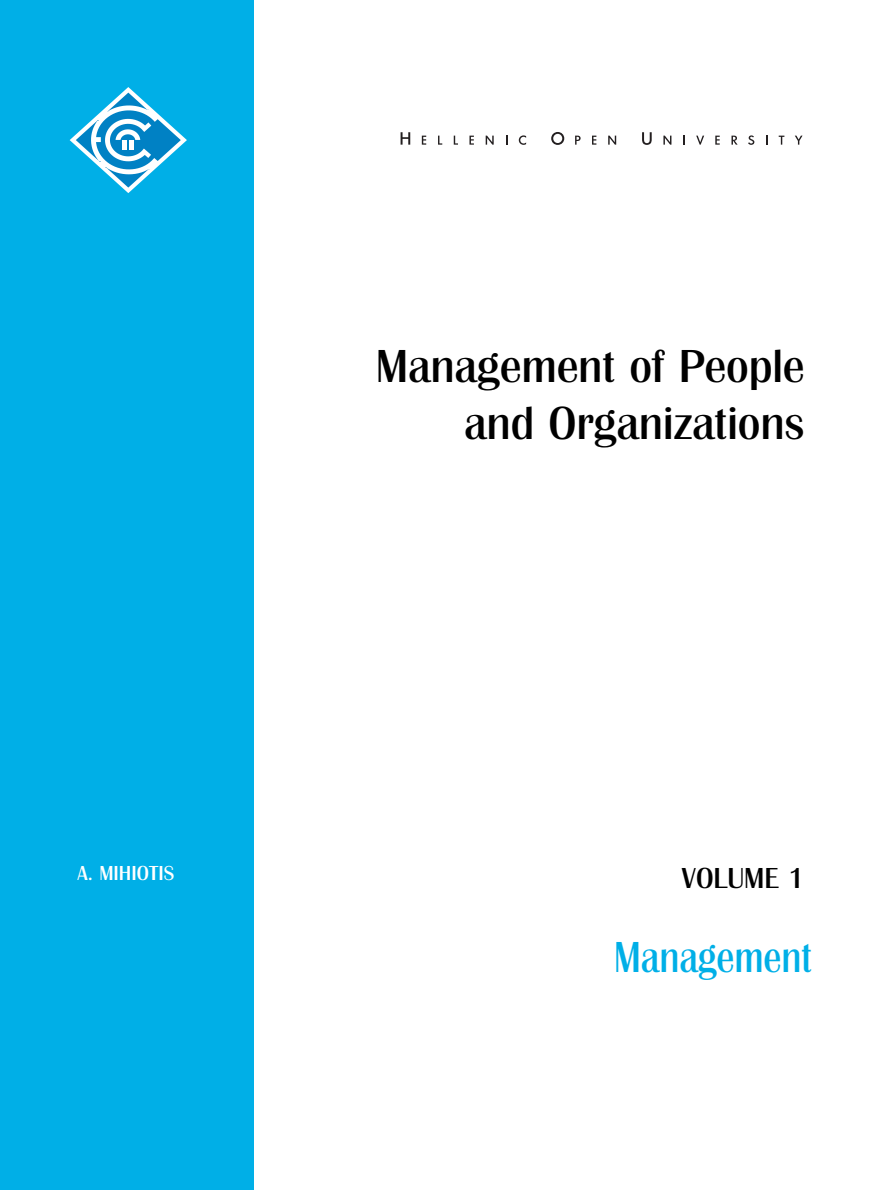
<style>
.page{position:relative;width:893px;height:1190px;background:#fff}
.page>*{position:absolute;margin:0;border:0;box-sizing:border-box;transform-origin:0 0}
.t1{font:700 48px/57.6px "CF Bright White";letter-spacing:-.005em;color:#000;text-align:right}
.t2{font:700 45px "CF Bright White";letter-spacing:-.005em;color:#00afe7;scale:.88 1}
.t3{font:700 30px "CF Bright White";color:#000}
.t4{font:700 21px "CF Bright White";color:#fff}
</style>
<div class="page">
<div style="left:0;top:0;width:254px;height:1190px;background:#00afe7"></div>
<svg style="left:70px;top:87px;width:117px;height:106px"></svg>
<svg style="left:400px;top:132px;width:10px;height:13px"></svg>
<svg style="left:422px;top:136px;width:4px;height:9px"></svg>
<svg style="left:438px;top:136px;width:4px;height:9px"></svg>
<svg style="left:454px;top:136px;width:4px;height:9px"></svg>
<svg style="left:469px;top:136px;width:5px;height:9px"></svg>
<svg style="left:485px;top:136px;width:8px;height:9px"></svg>
<svg style="left:519px;top:135px;width:7px;height:10px"></svg>
<svg style="left:551px;top:132px;width:13px;height:13px"></svg>
<svg style="left:575px;top:136px;width:5px;height:9px"></svg>
<svg style="left:592px;top:136px;width:4px;height:9px"></svg>
<svg style="left:608px;top:136px;width:8px;height:9px"></svg>
<svg style="left:642px;top:132px;width:9px;height:13px"></svg>
<svg style="left:663px;top:136px;width:8px;height:9px"></svg>
<svg style="left:683px;top:136px;width:2px;height:9px"></svg>
<svg style="left:696px;top:136px;width:8px;height:9px"></svg>
<svg style="left:715px;top:136px;width:4px;height:9px"></svg>
<svg style="left:731px;top:136px;width:6px;height:9px"></svg>
<svg style="left:748px;top:135px;width:6px;height:10px"></svg>
<svg style="left:778px;top:136px;width:6px;height:9px"></svg>
<svg style="left:795px;top:136px;width:7px;height:9px"></svg>
<p class="t4" style="left:77px;top:865px;width:98px">A. MIHIOTIS</p>
<p class="t1" style="left:375px;top:341px;width:430px">Management of People and Organizations</p>
<p class="t3" style="left:682px;top:868px;width:124px">VOLUME 1</p>
<p class="t2" style="left:614px;top:941px;width:226px">Management</p>
</div>
